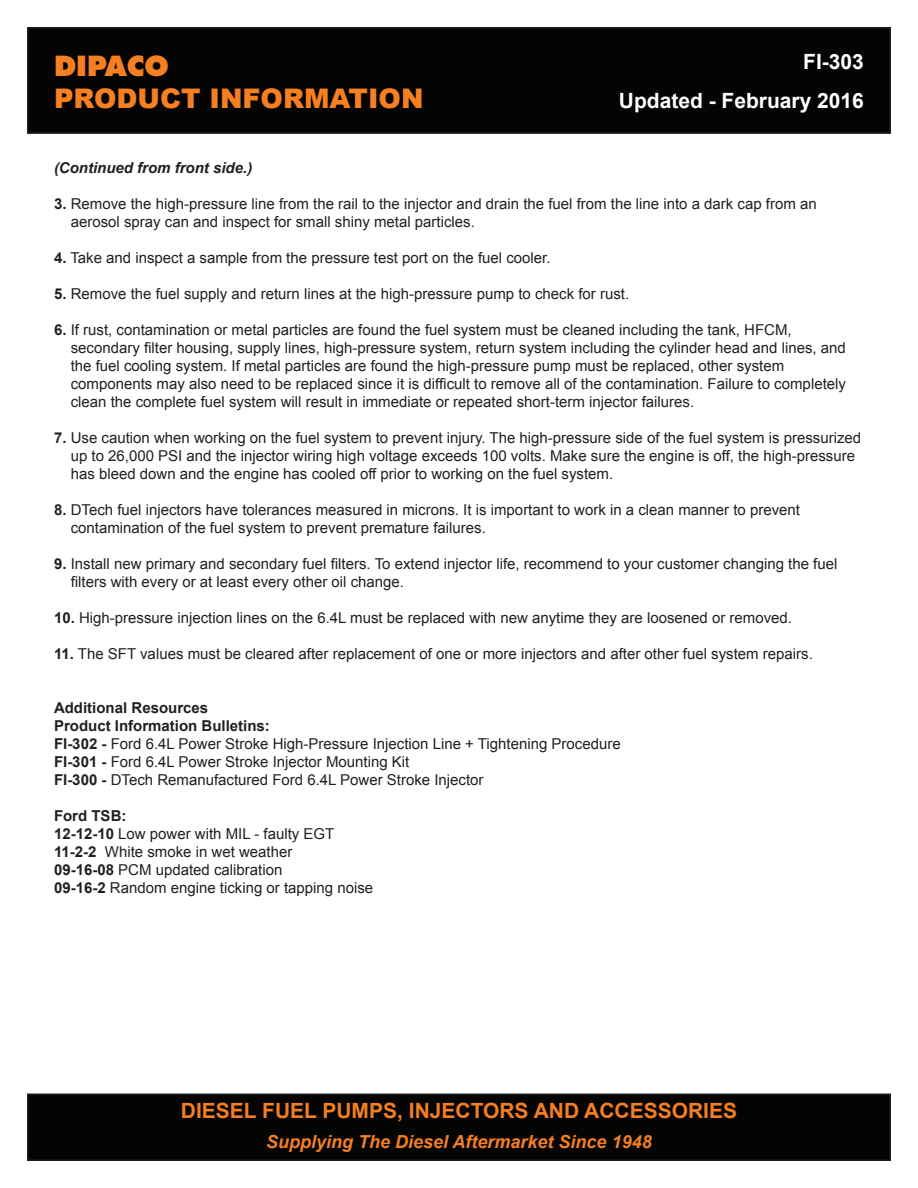
<style>
.page{position:relative;width:918px;height:1188px;background:#fff}
.page>*{position:absolute;margin:0;border:0;box-sizing:border-box;transform-origin:0 0}
.t1{font:900 27px "Arial";color:#f57f21}
.t2{font:800 27px "Futura Std";color:#f57f21}
.t3{font:700 21px "Arial";color:#f57e20}
.t4{font:700 21px "Arial";color:#fff}
.t5{font:italic 700 18px "Arial";color:#f57f21}
.t6{font:15px/18px "Arial";color:#231f20}
.t7{font:700 15px "Arial";color:#231f20}
.t8{font:italic 700 15px "Arial";color:#231f20}
.s1{font-weight:700}
</style>
<div class="page">
<div style="left:28px;top:28px;width:862px;height:105px;background:#040503"></div>
<div style="left:27px;top:27px;width:864px;height:107px;border:2px solid #231f20"></div>
<div style="left:28px;top:1094px;width:862px;height:66px;background:#040503"></div>
<div style="left:27px;top:1094px;width:864px;height:67px;border:2px solid #231f20"></div>
<p class="t2" style="left:54px;top:48px;width:117px">DIPACO</p>
<p class="t1" style="left:54px;top:79px;width:371px">PRODUCT INFORMATION</p>
<p class="t4" style="left:803px;top:48px;width:62px">FI-303</p>
<p class="t4" style="left:619px;top:86px;width:247px">Updated - February 2016</p>
<p class="t8" style="left:54px;top:158px;width:200px">(Continued from front side.)</p>
<p class="t6" style="left:54px;top:195px;width:764px"><span class="s1">3.</span> Remove the high-pressure line from the rail to the injector and drain the fuel from the line into a dark cap from an</p>
<p class="t6" style="left:71px;top:213px;width:406px">aerosol spray can and inspect for small shiny metal particles.</p>
<p class="t6" style="left:54px;top:249px;width:498px"><span class="s1">4.</span> Take and inspect a sample from the pressure test port on the fuel cooler.</p>
<p class="t6" style="left:54px;top:285px;width:577px"><span class="s1">5.</span> Remove the fuel supply and return lines at the high-pressure pump to check for rust.</p>
<p class="t6" style="left:54px;top:321px;width:739px"><span class="s1">6.</span> If rust, contamination or metal particles are found the fuel system must be cleaned including the tank, HFCM,</p>
<p class="t6" style="left:71px;top:339px;width:777px">secondary filter housing, supply lines, high-pressure system, return system including the cylinder head and lines, and</p>
<p class="t6" style="left:71px;top:357px;width:715px">the fuel cooling system. If metal particles are found the high-pressure pump must be replaced, other system</p>
<p class="t6" style="left:71px;top:375px;width:777px">components may also need to be replaced since it is difficult to remove all of the contamination. Failure to completely</p>
<p class="t6" style="left:71px;top:393px;width:625px">clean the complete fuel system will result in immediate or repeated short-term injector failures.</p>
<p class="t6" style="left:71px;top:429px;width:792px;text-indent:-17px"><span class="s1">7.</span> Use caution when working on the fuel system to prevent injury. The high-pressure side of the fuel system is pressurized up to 26,000 PSI and the injector wiring high voltage exceeds 100 volts. Make sure the engine is off, the high-pressure has bleed down and the engine has cooled off prior to working on the fuel system.</p>
<p class="t6" style="left:54px;top:501px;width:748px"><span class="s1">8.</span> DTech fuel injectors have tolerances measured in microns. It is important to work in a clean manner to prevent</p>
<p class="t6" style="left:71px;top:519px;width:417px">contamination of the fuel system to prevent premature failures.</p>
<p class="t6" style="left:54px;top:555px;width:785px"><span class="s1">9.</span> Install new primary and secondary fuel filters. To extend injector life, recommend to your customer changing the fuel</p>
<p class="t6" style="left:71px;top:573px;width:335px">filters with every or at least every other oil change.</p>
<p class="t6" style="left:54px;top:609px;width:740px"><span class="s1">10.</span> High-pressure injection lines on the 6.4L must be replaced with new anytime they are loosened or removed.</p>
<p class="t6" style="left:54px;top:645px;width:760px"><span class="s1">11.</span> The SFT values must be cleared after replacement of one or more injectors and after other fuel system repairs.</p>
<p class="t7" style="left:54px;top:698px;width:156px">Additional Resources</p>
<p class="t7" style="left:54px;top:716px;width:217px">Product Information Bulletins:</p>
<p class="t6" style="left:54px;top:735px;width:568px"><span class="s1">FI-302 -</span> Ford 6.4L Power Stroke High-Pressure Injection Line + Tightening Procedure</p>
<p class="t6" style="left:54px;top:753px;width:357px"><span class="s1">FI-301 -</span> Ford 6.4L Power Stroke Injector Mounting Kit</p>
<p class="t6" style="left:54px;top:771px;width:431px"><span class="s1">FI-300 -</span> DTech Remanufactured Ford 6.4L Power Stroke Injector</p>
<p class="t7" style="left:54px;top:806px;width:74px">Ford TSB:</p>
<p class="t6" style="left:54px;top:825px;width:282px"><span class="s1">12-12-10</span> Low power with MIL - faulty EGT</p>
<p class="t6" style="left:54px;top:843px;width:240px"><span class="s1">11-2-2</span> White smoke in wet weather</p>
<p class="t6" style="left:54px;top:861px;width:230px"><span class="s1">09-16-08</span> PCM updated calibration</p>
<p class="t6" style="left:54px;top:879px;width:321px"><span class="s1">09-16-2</span> Random engine ticking or tapping noise</p>
<p class="t3" style="left:181px;top:1097px;width:558px">DIESEL FUEL PUMPS, INJECTORS AND ACCESSORIES</p>
<p class="t5" style="left:266px;top:1130px;width:387px">Supplying The Diesel Aftermarket Since 1948</p>
</div>
